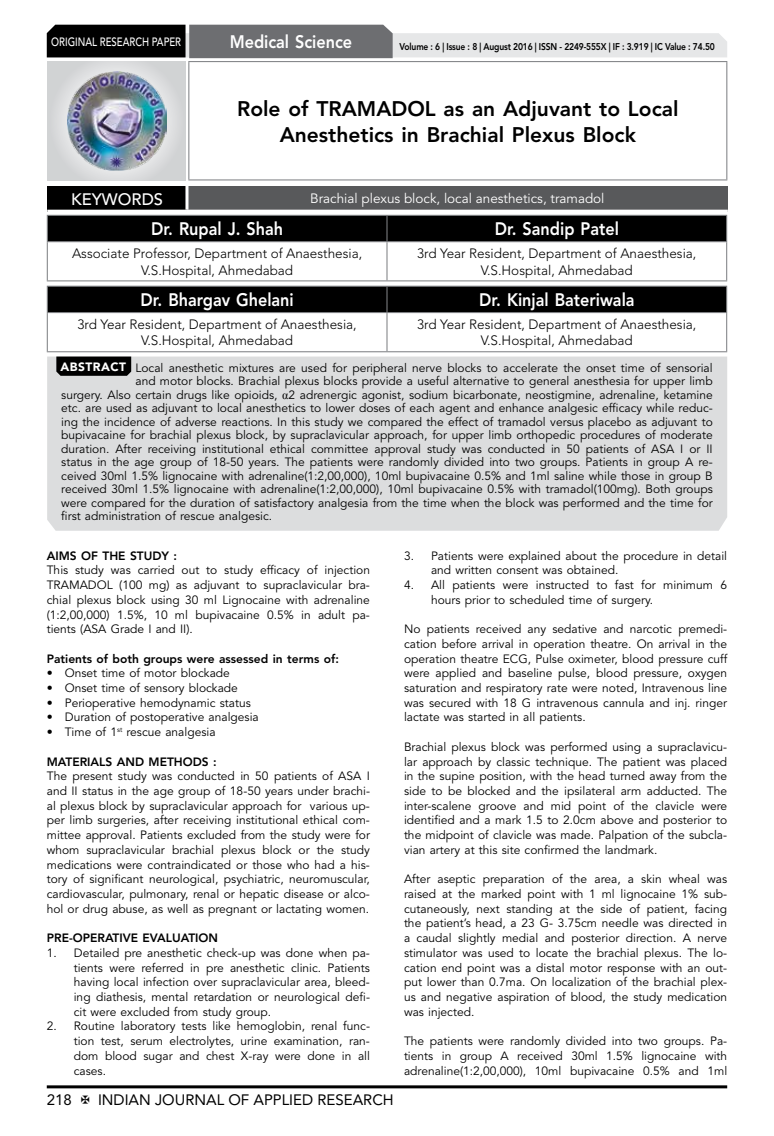
<style>
.page{position:relative;width:774px;height:1136px;background:#fff}
.page>*{position:absolute;margin:0;border:0;box-sizing:border-box;transform-origin:0 0}
.t1{font:800 21px/26.2px "Avenir LT Std";color:#000;text-align:center}
.t2{font:800 18px "Avenir LT Std";color:#fff;scale:.9 1}
.t3{font:500 16.5px "Avenir LT Std";color:#fff}
.t4{font:15px "Avenir LT Std";color:#000}
.t5{font:300 13.5px/16.2px "Avenir LT Std";color:#000;text-align:center}
.t6{font:13.5px "Avenir LT Std";color:#fff}
.t7{font:12px/14.7px "Avenir LT Std";color:#000;text-align:justify}
.t8{font:800 12px "Avenir LT Std";color:#000}
.t9{font:500 12px "Avenir LT Std";color:#fff;scale:.8 1}
.t10{font:800 9.75px "Avenir LT Std";letter-spacing:-.02em;color:#000;scale:.87 1}
.s1{font-weight:900;color:#fff}
.s2{font-family:"Times New Roman"}
</style>
<div class="page">
<hr style="left:47px;top:1085px;width:680px;height:3px;background:#000">
<div style="left:48px;top:62px;width:137px;height:118px;background:linear-gradient(to right,#d9dadb,#d9dadb)"></div>
<img style="left:68px;top:71px;width:99px;height:100px">
<svg style="left:47px;top:25px;width:680px;height:33px;background:#979899"></svg>
<hr style="left:188px;top:61px;width:539px;height:1px;background:#808285">
<hr style="left:188px;top:62px;width:1px;height:117px;background:#808285">
<hr style="left:726px;top:62px;width:1px;height:117px;background:#808285">
<hr style="left:188px;top:179px;width:539px;height:1px;background:#808285">
<div style="left:47px;top:215px;width:680px;height:26px;background:#000"></div>
<hr style="left:47px;top:241px;width:340px;height:1px;background:#808285">
<hr style="left:47px;top:242px;width:1px;height:38px;background:#808285">
<hr style="left:387px;top:241px;width:340px;height:1px;background:#808285">
<hr style="left:386px;top:242px;width:1px;height:38px;background:#808285">
<hr style="left:726px;top:242px;width:1px;height:38px;background:#808285">
<hr style="left:47px;top:280px;width:340px;height:1px;background:#808285">
<hr style="left:387px;top:280px;width:340px;height:1px;background:#808285">
<hr style="left:47px;top:285px;width:340px;height:2px;background:#808285">
<hr style="left:387px;top:285px;width:340px;height:2px;background:#808285">
<div style="left:47px;top:286px;width:680px;height:26px;background:#000"></div>
<hr style="left:47px;top:312px;width:340px;height:1px;background:#808285">
<hr style="left:47px;top:313px;width:1px;height:38px;background:#808285">
<hr style="left:387px;top:312px;width:340px;height:1px;background:#808285">
<hr style="left:386px;top:313px;width:1px;height:38px;background:#808285">
<hr style="left:726px;top:313px;width:1px;height:38px;background:#808285">
<hr style="left:47px;top:351px;width:340px;height:1px;background:#808285">
<hr style="left:387px;top:351px;width:340px;height:1px;background:#808285">
<div style="left:47px;top:186px;width:140px;height:25px;background:#000"></div>
<div style="left:187px;top:186px;width:541px;height:25px;background:#58595b"></div>
<hr style="left:185px;top:186px;width:3px;height:24px;background:#fff">
<hr style="left:47px;top:210px;width:140px;height:3px;background:#fff">
<hr style="left:187px;top:210px;width:541px;height:3px;background:#fff">
<div style="left:47px;top:356px;width:680px;height:174px;background:#dcddde"></div>
<svg style="left:56px;top:356px;width:75px;height:20px"></svg>
<p class="t9" style="left:51px;top:34px;width:163px">ORIGINAL RESEARCH PAPER</p>
<h2 class="t2" style="left:230px;top:31px;width:138px">Medical Science</h2>
<p class="t10" style="left:400px;top:41px;width:364px">Volume : 6 | Issue : 8 | August 2016 | ISSN - 2249-555X | IF : 3.919 | IC Value : 74.50</p>
<h1 class="t1" style="left:237px;top:95px;width:443px">Role of TRAMADOL as an Adjuvant to Local<br>Anesthetics in Brachial Plexus Block</h1>
<h3 class="t3" style="left:71px;top:189px;width:94px">KEYWOR DS</h3>
<p class="t6" style="left:310px;top:190px;width:296px">Brachial plexus block, local anesthetics, tramadol</p>
<h2 class="t2" style="left:151px;top:218px;width:148px">Dr. Rupal J. Shah</h2>
<h2 class="t2" style="left:495px;top:218px;width:140px">Dr. Sandip Patel</h2>
<p class="t5" style="left:72px;top:245px;width:292px">Associate Professor, Department of Anaesthesia,<br>V.S.Hospital, Ahmedabad</p>
<p class="t5" style="left:417px;top:245px;width:281px">3rd Year Resident, Department of Anaesthesia,<br>V.S.Hospital, Ahmedabad</p>
<h2 class="t2" style="left:140px;top:289px;width:172px">Dr. Bhargav Ghelani</h2>
<h2 class="t2" style="left:479px;top:289px;width:174px">Dr. Kinjal Bateriwala</h2>
<p class="t5" style="left:78px;top:316px;width:281px">3rd Year Resident, Department of Anaesthesia,<br>V.S.Hospital, Ahmedabad</p>
<p class="t5" style="left:417px;top:316px;width:281px">3rd Year Resident, Department of Anaesthesia,<br>V.S.Hospital, Ahmedabad</p>
<p class="t7" style="left:61px;top:360px;width:654px"><span class="s1">ABSTRACT</span> Local anesthetic mixtures are used for peripheral nerve blocks to accelerate the onset time of sensorial</p>
<p class="t7" style="left:135px;top:374px;width:579px">and motor blocks. Brachial plexus blocks provide a useful alternative to general anesthesia for upper limb</p>
<p class="t7" style="left:61px;top:387px;width:653px">surgery. Also certain drugs like opioids, <span class="s2">α</span>2 adrenergic agonist, sodium bicarbonate, neostigmine, adrenaline, ketamine</p>
<p class="t7" style="left:61px;top:401px;width:653px">etc. are used as adjuvant to local anesthetics to lower doses of each agent and enhance analgesic efficacy while reduc-</p>
<p class="t7" style="left:61px;top:414px;width:653px">ing the incidence of adverse reactions. In this study we compared the effect of tramadol versus placebo as adjuvant to</p>
<p class="t7" style="left:61px;top:428px;width:653px">bupivacaine for brachial plexus block, by supraclavicular approach, for upper limb orthopedic procedures of moderate</p>
<p class="t7" style="left:61px;top:441px;width:653px">duration. After receiving institutional ethical committee approval study was conducted in 50 patients of ASA I or II</p>
<p class="t7" style="left:61px;top:455px;width:653px">status in the age group of 18-50 years. The patients were randomly divided into two groups. Patients in group A re-</p>
<p class="t7" style="left:61px;top:468px;width:653px">ceived 30ml 1.5% lignocaine with adrenaline(1:2,00,000), 10ml bupivacaine 0.5% and 1ml saline while those in group B</p>
<p class="t7" style="left:61px;top:482px;width:653px">received 30ml 1.5% lignocaine with adrenaline(1:2,00,000), 10ml bupivacaine 0.5% with tramadol(100mg). Both groups</p>
<p class="t7" style="left:61px;top:495px;width:653px">were compared for the duration of satisfactory analgesia from the time when the block was performed and the time for</p>
<p class="t7" style="left:61px;top:509px;width:212px">first administration of rescue analgesic.</p>
<p class="t8" style="left:47px;top:548px;width:132px">AIMS OF THE STUDY :</p>
<p class="t7" style="left:47px;top:563px;width:325px">This study was carried out to study efficacy of injection TRAMADOL (100 mg) as adjuvant to supraclavicular bra&shy;chial plexus block using 30 ml Lignocaine with adrenaline (1:2,00,000) 1.5%, 10 ml bupivacaine 0.5% in adult pa&shy;tients (ASA Grade I and II).</p>
<p class="t8" style="left:47px;top:651px;width:294px">Patients of both groups were assessed in terms of:</p>
<p class="t7" style="left:47px;top:666px;width:185px">• Onset time of motor blockade</p>
<p class="t7" style="left:47px;top:680px;width:193px">• Onset time of sensory blockade</p>
<p class="t7" style="left:47px;top:695px;width:206px">• Perioperative hemodynamic status</p>
<p class="t7" style="left:47px;top:710px;width:214px">• Duration of postoperative analgesia</p>
<p class="t7" style="left:47px;top:725px;width:170px">• Time of 1<sup>st</sup> rescue analgesia</p>
<p class="t8" style="left:47px;top:754px;width:171px">MATERIALS AND METHODS :</p>
<p class="t7" style="left:47px;top:769px;width:325px">The present study was conducted in 50 patients of ASA I and II status in the age group of 18-50 years under brachi&shy;al plexus block by supraclavicular approach for various up&shy;per limb surgeries, after receiving institutional ethical com&shy;mittee approval. Patients excluded from the study were for whom supraclavicular brachial plexus block or the study medications were contraindicated or those who had a his&shy;tory of significant neurological, psychiatric, neuromuscular, cardiovascular, pulmonary, renal or hepatic disease or alco&shy;hol or drug abuse, as well as pregnant or lactating women.</p>
<p class="t8" style="left:47px;top:930px;width:173px">PRE-OPERATIVE EVALUATION</p>
<p class="t7" style="left:74px;top:945px;width:298px;text-indent:-27px">1. Detailed pre anesthetic check-up was done when pa&shy;tients were referred in pre anesthetic clinic. Patients having local infection over supraclavicular area, bleed&shy;ing diathesis, mental retardation or neurological defi&shy;cit were excluded from study group.</p>
<p class="t7" style="left:74px;top:1019px;width:298px;text-indent:-27px">2. Routine laboratory tests like hemoglobin, renal func&shy;tion test, serum electrolytes, urine examination, ran&shy;dom blood sugar and chest X-ray were done in all cases.</p>
<p class="t7" style="left:431px;top:548px;width:298px;text-indent:-27px">3. Patients were explained about the procedure in detail and written consent was obtained.</p>
<p class="t7" style="left:431px;top:578px;width:298px;text-indent:-27px">4. All patients were instructed to fast for minimum 6 hours prior to scheduled time of surgery.</p>
<p class="t7" style="left:404px;top:622px;width:325px">No patients received any sedative and narcotic premedi&shy;cation before arrival in operation theatre. On arrival in the operation theatre ECG, Pulse oximeter, blood pressure cuff were applied and baseline pulse, blood pressure, oxygen saturation and respiratory rate were noted, Intravenous line was secured with 18 G intravenous cannula and inj. ringer lactate was started in all patients.</p>
<p class="t7" style="left:404px;top:739px;width:325px">Brachial plexus block was performed using a supraclavicu&shy;lar approach by classic technique. The patient was placed in the supine position, with the head turned away from the side to be blocked and the ipsilateral arm adducted. The inter-scalene groove and mid point of the clavicle were identified and a mark 1.5 to 2.0cm above and posterior to the midpoint of clavicle was made. Palpation of the subcla&shy;vian artery at this site confirmed the landmark.</p>
<p class="t7" style="left:404px;top:872px;width:325px">After aseptic preparation of the area, a skin wheal was raised at the marked point with 1 ml lignocaine 1% sub&shy;cutaneously, next standing at the side of patient, facing the patient’s head, a 23 G- 3.75cm needle was directed in a caudal slightly medial and posterior direction. A nerve stimulator was used to locate the brachial plexus. The lo&shy;cation end point was a distal motor response with an out&shy;put lower than 0.7ma. On localization of the brachial plex&shy;us and negative aspiration of blood, the study medication was injected.</p>
<p class="t7" style="left:404px;top:1033px;width:325px">The patients were randomly divided into two groups. Pa&shy;tients in group A received 30ml 1.5% lignocaine with adrenaline(1:2,00,000), 10ml bupivacaine 0.5% and 1ml</p>
<p class="t4" style="left:47px;top:1090px;width:27px">218</p>
<p class="t4" style="left:98px;top:1090px;width:297px">INDIAN JOURNAL OF APPLIED RESEARCH</p>
</div>
